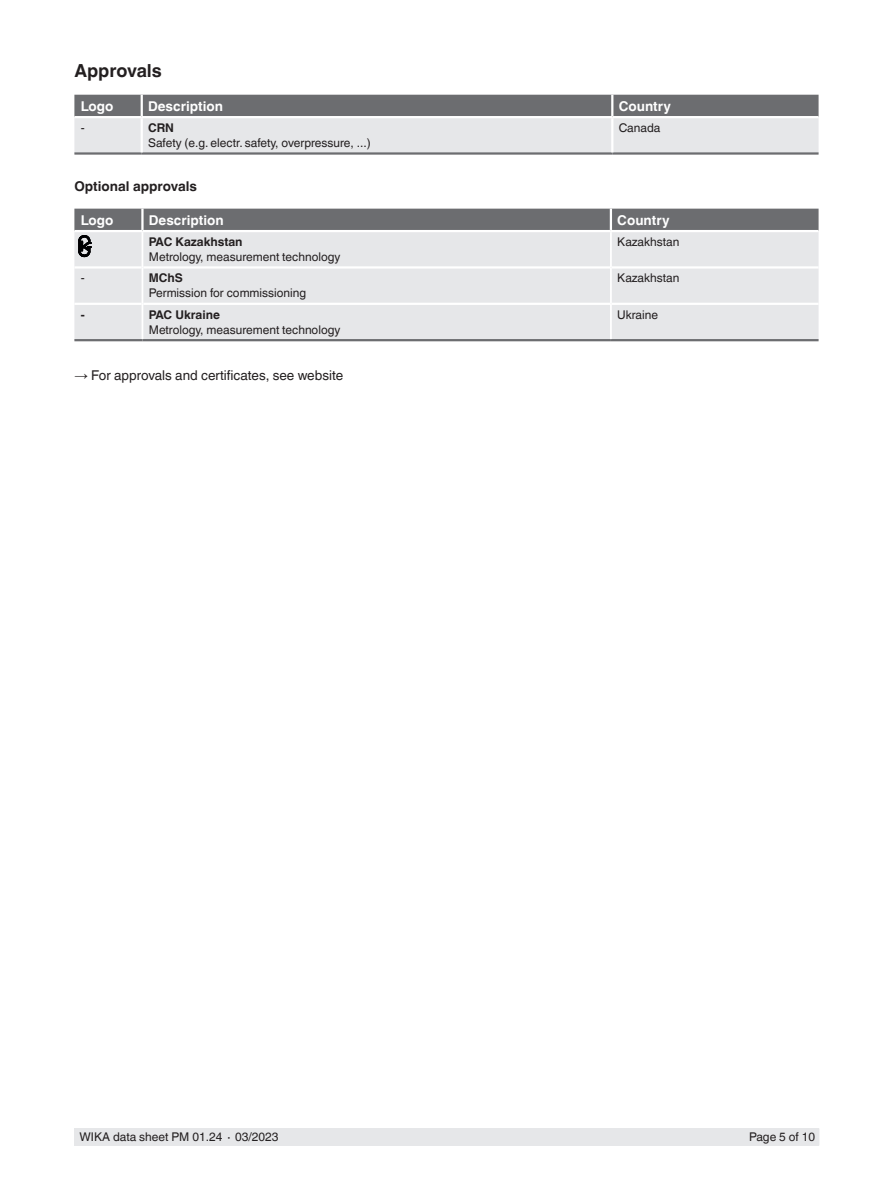
<style>
.page{position:relative;width:893px;height:1188px;background:#fff}
.page>*{position:absolute;margin:0;border:0;box-sizing:border-box;transform-origin:0 0}
.t1{font:700 18px "Helvetica World";color:#231f20}
.t2{font:700 13.5px "Helvetica World";color:#fff}
.t3{font:13.5px "Helvetica World";color:#231f20}
.t4{font:700 13.5px "Helvetica World";color:#231f20}
.t5{font:12px "Helvetica World";color:#231f20}
.t6{font:700 12px "Helvetica World";color:#231f20}
.s1{font-family:"Times New Roman"}
</style>
<div class="page">
<div style="left:75px;top:1128px;width:744px;height:17px;background:#e6e7e9"></div>
<svg style="left:74px;top:95px;width:745px;height:57px;background:#b7b8bb"></svg>
<hr style="left:612px;top:116px;width:207px;height:2px;background:#fff">
<hr style="left:74px;top:116px;width:68px;height:2px;background:#fff">
<hr style="left:74px;top:152px;width:68px;height:3px;background:#6c6d70">
<hr style="left:142px;top:152px;width:470px;height:3px;background:#6c6d70">
<hr style="left:612px;top:152px;width:207px;height:3px;background:#6c6d70">
<hr style="left:141px;top:95px;width:2px;height:21px;background:#fff">
<hr style="left:611px;top:95px;width:2px;height:21px;background:#fff">
<hr style="left:142px;top:116px;width:470px;height:2px;background:#fff">
<hr style="left:611px;top:118px;width:2px;height:34px;background:#fff">
<hr style="left:141px;top:118px;width:2px;height:34px;background:#fff">
<div style="left:74px;top:257px;width:745px;height:82px;background:#e6e7e9"></div>
<hr style="left:143px;top:303px;width:467px;height:2px;background:#fff">
<hr style="left:612px;top:303px;width:207px;height:2px;background:#fff">
<hr style="left:74px;top:303px;width:68px;height:2px;background:#fff">
<hr style="left:74px;top:266px;width:68px;height:3px;background:#fff">
<hr style="left:143px;top:266px;width:467px;height:3px;background:#fff">
<hr style="left:612px;top:266px;width:207px;height:3px;background:#fff">
<hr style="left:74px;top:339px;width:68px;height:2px;background:#6c6d70">
<hr style="left:142px;top:339px;width:469px;height:2px;background:#6c6d70">
<hr style="left:611px;top:339px;width:208px;height:2px;background:#6c6d70">
<hr style="left:142px;top:232px;width:1px;height:35px;background:#fff">
<hr style="left:610px;top:232px;width:2px;height:35px;background:#fff">
<hr style="left:142px;top:267px;width:1px;height:37px;background:#fff">
<hr style="left:610px;top:267px;width:2px;height:37px;background:#fff">
<hr style="left:142px;top:304px;width:1px;height:35px;background:#fff">
<hr style="left:610px;top:304px;width:2px;height:35px;background:#fff">
<svg style="left:74px;top:209px;width:745px;height:48px;background:#b1b2b4"></svg>
<h1 class="t1" style="left:74px;top:60px;width:89px">Approvals</h1>
<p class="t2" style="left:81px;top:98px;width:34px">Logo</p>
<p class="t2" style="left:148px;top:98px;width:76px">Description</p>
<p class="t2" style="left:619px;top:98px;width:54px">Country</p>
<p class="t5" style="left:81px;top:121px;width:5px">-</p>
<p class="t6" style="left:148px;top:121px;width:27px">CRN</p>
<p class="t5" style="left:148px;top:136px;width:224px">Safety (e.g. electr. safety, overpressure, ...)</p>
<p class="t5" style="left:619px;top:121px;width:43px">Canada</p>
<p class="t4" style="left:74px;top:178px;width:124px">Optional approvals</p>
<p class="t2" style="left:81px;top:212px;width:34px">Logo</p>
<p class="t2" style="left:149px;top:212px;width:76px">Description</p>
<p class="t2" style="left:617px;top:212px;width:54px">Country</p>
<p class="t6" style="left:149px;top:235px;width:95px">PAC Kazakhstan</p>
<p class="t5" style="left:149px;top:250px;width:193px">Metrology, measurement technology</p>
<p class="t5" style="left:617px;top:235px;width:64px">Kazakhstan</p>
<p class="t5" style="left:81px;top:271px;width:5px">-</p>
<p class="t6" style="left:149px;top:271px;width:36px">MChS</p>
<p class="t5" style="left:149px;top:286px;width:159px">Permission for commissioning</p>
<p class="t6" style="left:81px;top:308px;width:5px">-</p>
<p class="t6" style="left:149px;top:308px;width:73px">PAC Ukraine</p>
<p class="t5" style="left:149px;top:323px;width:193px">Metrology, measurement technology</p>
<p class="t3" style="left:74px;top:368px;width:270px"><span class="s1">→</span> For approvals and certificates, see website</p>
<p class="t5" style="left:617px;top:271px;width:64px">Kazakhstan</p>
<p class="t5" style="left:617px;top:308px;width:42px">Ukraine</p>
<p class="t5" style="left:80px;top:1130px;width:201px">WIKA data sheet PM 01.24 ∙ 03/2023</p>
<p class="t5" style="left:749px;top:1130px;width:68px">Page 5 of 10</p>
</div>
